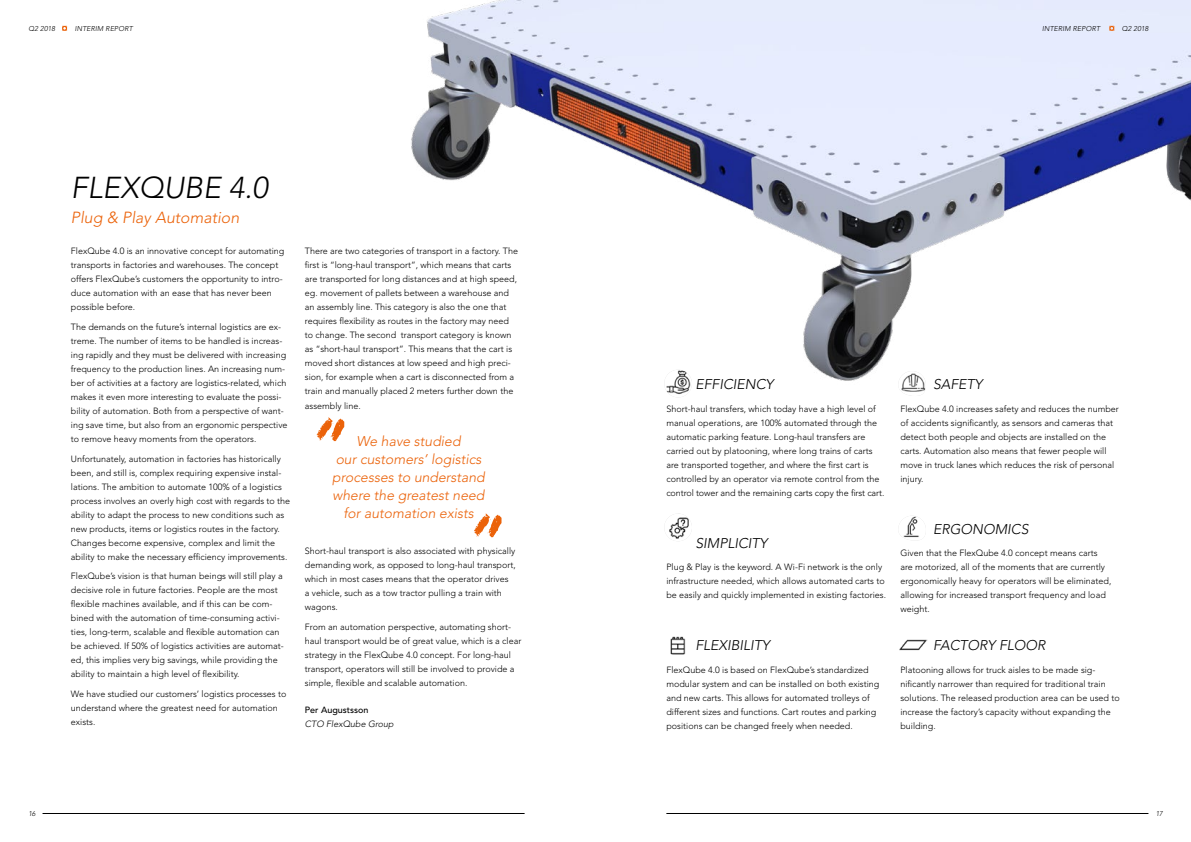
<style>
.page{position:relative;width:1191px;height:842px;background:#fff}
.page>*{position:absolute;margin:0;border:0;box-sizing:border-box;transform-origin:0 0}
.t1{font:70px "Chalkduster";color:#eb6209}
.t2{font:italic 300 30px "Avenir LT Std";color:#000}
.t3{font:italic 300 16px "Avenir LT Std";color:#eb6209}
.t4{font:italic 300 14px/18px "Avenir LT Std";color:#eb6209;text-align:center}
.t5{font:italic 300 14px "Avenir LT Std";color:#000}
.t6{font:300 9px/14px "Avenir LT Std";color:#000}
.t7{font:italic 300 9px "Avenir LT Std";color:#000}
.t8{font:500 9px "Avenir LT Std";color:#000}
.t9{font:italic 300 7px "Avenir LT Std";letter-spacing:.02em;color:#000}
</style>
<div class="page">
<svg style="left:317px;top:417px;width:27px;height:25px"></svg>
<img style="left:411px;top:0;width:780px;height:381px">
<img style="left:664px;top:370px;width:28px;height:24px">
<img style="left:669px;top:513px;width:20px;height:26px">
<img style="left:898px;top:371px;width:28px;height:21px">
<img style="left:903px;top:516px;width:16px;height:25px">
<img style="left:899px;top:639px;width:28px;height:12px">
<img style="left:670px;top:636px;width:16px;height:19px">
<hr style="left:43px;top:813px;width:481px;height:1px;background:#000">
<hr style="left:666px;top:813px;width:482px;height:1px;background:#000">
<svg style="left:62px;top:26px;width:5px;height:5px"></svg>
<svg style="left:1109px;top:26px;width:5px;height:5px"></svg>
<p class="t9" style="left:28px;top:24px;width:28px">Q2 2018</p>
<p class="t9" style="left:75px;top:24px;width:59px">INTERIM REPORT</p>
<p class="t9" style="left:1042px;top:24px;width:59px">INTERIM REPORT</p>
<p class="t9" style="left:1121px;top:24px;width:28px">Q2 2018</p>
<h2 class="t2" style="left:71px;top:170px;width:198px">FLEXQUBE 4.0</h2>
<h3 class="t3" style="left:71px;top:208px;width:170px">Plug &amp; Play Automation</h3>
<p class="t6" style="left:71px;top:244px;width:215px">FlexQube 4.0 is an innovative concept for automating transports in factories and warehouses. The concept offers FlexQube’s customers the opportunity to intro&shy;duce automation with an ease that has never been possible before.</p>
<p class="t6" style="left:71px;top:320px;width:218px">The demands on the future’s internal logistics are ex&shy;treme. The number of items to be handled is increas&shy;ing rapidly and they must be delivered with increasing frequency to the production lines. An increasing num&shy;ber of activities at a factory are logistics-related, which makes it even more interesting to evaluate the possi&shy;bility of automation. Both from a perspective of want&shy;ing save time, but also from an ergonomic perspective to remove heavy moments from the operators.</p>
<p class="t6" style="left:71px;top:452px;width:221px">Unfortunately, automation in factories has historically been, and still is, complex requiring expensive instal&shy;lations. The ambition to automate 100% of a logistics process involves an overly high cost with regards to the ability to adapt the process to new conditions such as new products, items or logistics routes in the factory.<br>Changes become expensive, complex and limit the ability to make the necessary efficiency improvements.</p>
<p class="t6" style="left:71px;top:569px;width:214px">FlexQube’s vision is that human beings will still play a decisive role in future factories. People are the most flexible machines available, and if this can be com&shy;bined with the automation of time-consuming activi&shy;ties, long-term, scalable and flexible automation can be achieved. If 50% of logistics activities are automat&shy;ed, this implies very big savings, while providing the ability to maintain a high level of flexibility.</p>
<p class="t6" style="left:71px;top:687px;width:217px">We have studied our customers’ logistics processes to understand where the greatest need for automation exists.</p>
<p class="t6" style="left:305px;top:244px;width:215px">There are two categories of transport in a factory. The first is “long-haul transport”, which means that carts are transported for long distances and at high speed, eg. movement of pallets between a warehouse and an assembly line. This category is also the one that requires flexibility as routes in the factory may need to change. The second transport category is known as “short-haul transport”. This means that the cart is moved short distances at low speed and high preci&shy;sion, for example when a cart is disconnected from a train and manually placed 2 meters further down the assembly line.</p>
<h3 class="t4" style="left:332px;top:432px;width:154px">We have studied<br>our customers’ logistics processes to understand where the greatest need for automation exists</h3>
<h1 class="t1" style="left:469px;top:505px;width:37px">”</h1>
<p class="t6" style="left:305px;top:544px;width:212px">Short-haul transport is also associated with physically demanding work, as opposed to long-haul transport, which in most cases means that the operator drives<br>a vehicle, such as a tow tractor pulling a train with wagons.</p>
<p class="t6" style="left:305px;top:620px;width:218px">From an automation perspective, automating short&shy;haul transport would be of great value, which is a clear strategy in the FlexQube 4.0 concept. For long-haul transport, operators will still be involved to provide a simple, flexible and scalable automation.</p>
<p class="t8" style="left:305px;top:704px;width:65px">Per Augustsson</p>
<p class="t7" style="left:305px;top:718px;width:90px">CTO FlexQube Group</p>
<h3 class="t5" style="left:695px;top:376px;width:80px">EFFICIENCY</h3>
<p class="t6" style="left:666px;top:402px;width:219px">Short-haul transfers, which today have a high level of manual operations, are 100% automated through the automatic parking feature. Long-haul transfers are carried out by platooning, where long trains of carts are transported together, and where the first cart is controlled by an operator via remote control from the control tower and the remaining carts copy the first cart.</p>
<h3 class="t5" style="left:695px;top:534px;width:74px">SIMPLICITY</h3>
<p class="t6" style="left:666px;top:560px;width:221px">Plug &amp; Play is the keyword. A Wi-Fi network is the only infrastructure needed, which allows automated carts to be easily and quickly implemented in existing factories.</p>
<h3 class="t5" style="left:695px;top:637px;width:76px">FLEXIBILITY</h3>
<p class="t6" style="left:666px;top:662px;width:214px">FlexQube 4.0 is based on FlexQube’s standardized modular system and can be installed on both existing and new carts. This allows for automated trolleys of different sizes and functions. Cart routes and parking positions can be changed freely when needed.</p>
<h3 class="t5" style="left:933px;top:376px;width:51px">SAFETY</h3>
<p class="t6" style="left:900px;top:402px;width:220px">FlexQube 4.0 increases safety and reduces the number of accidents significantly, as sensors and cameras that detect both people and objects are installed on the carts. Automation also means that fewer people will move in truck lanes which reduces the risk of personal injury.</p>
<h3 class="t5" style="left:933px;top:521px;width:97px">ERGONOMICS</h3>
<p class="t6" style="left:900px;top:546px;width:213px">Given that the FlexQube 4.0 concept means carts are motorized, all of the moments that are currently ergonomically heavy for operators will be eliminated, allowing for increased transport frequency and load weight.</p>
<h3 class="t5" style="left:933px;top:637px;width:114px">FACTORY FLOOR</h3>
<p class="t6" style="left:900px;top:662px;width:221px">Platooning allows for truck aisles to be made sig&shy;nificantly narrower than required for traditional train solutions. The released production area can be used to increase the factory’s capacity without expanding the building.</p>
<p class="t9" style="left:28px;top:809px;width:9px">16</p>
<p class="t9" style="left:1155px;top:809px;width:8px">17</p>
</div>
